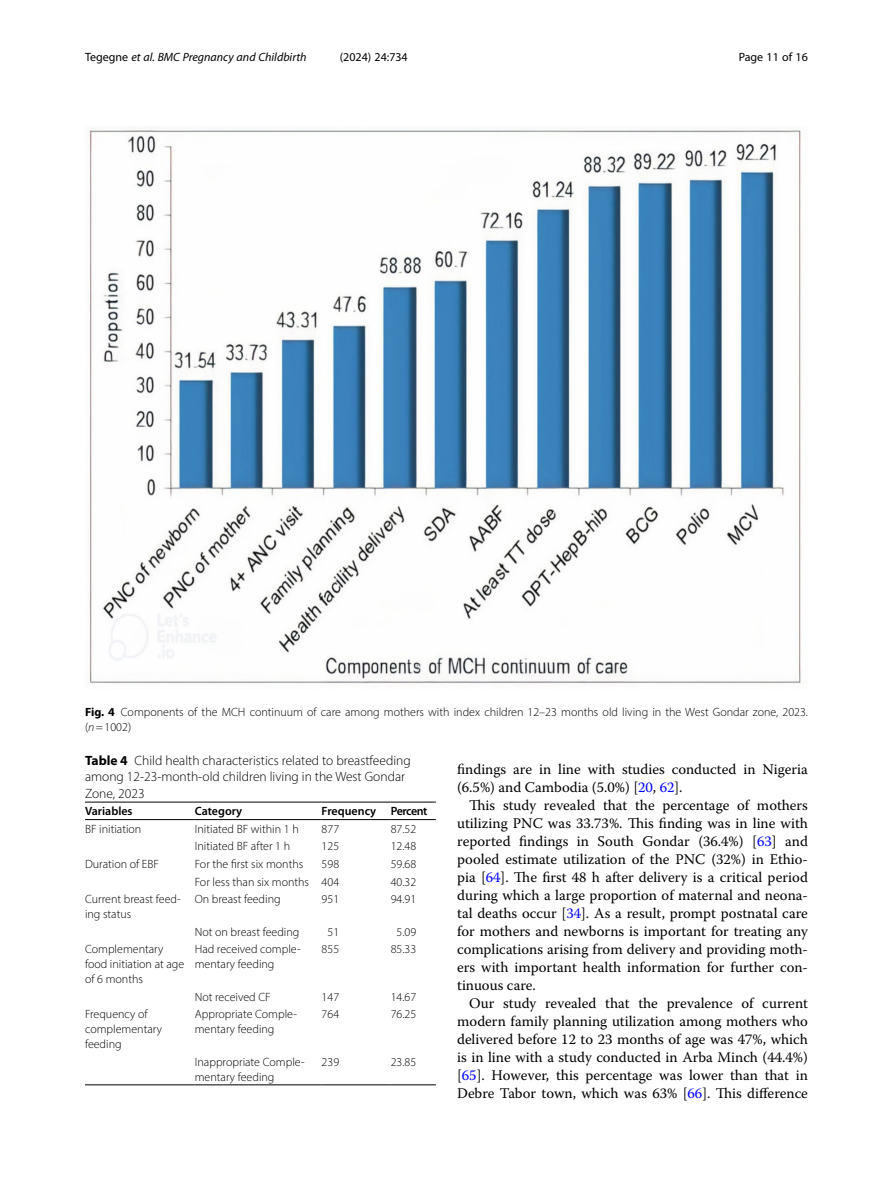
<style>
.page{position:relative;width:893px;height:1191px;background:#fff}
.page>*{position:absolute;margin:0;border:0;box-sizing:border-box;transform-origin:0 0}
.Body_Text_Indent{font:14.7px/18px "Warnock Pro";color:#000;text-align:justify}
.Table_Caption{font:300 13.5px/16.5px "Myriad Pro";color:#000}
.Table_Body{font:300 12px/15px "Myriad Pro";color:#000}
.Figure_Caption{font:300 12px/15px "Myriad Pro";color:#000}
.t1{font:italic 12px "Myriad Pro";color:#000}
.Table_Head{font:600 12px "Myriad Pro";color:#000}
.t2{font:12px "Myriad Pro";color:#000}
.Table_Head-2{font:600 12px "Myriad Pro";letter-spacing:-.045em;color:#000}
.s1{font-style:normal}
.s2{font-weight:700}
.s3{font-style:italic}
.s4{color:#00f}
</style>
<div class="page">
<hr style="left:85px;top:819px;width:110px;height:1px;background:#000">
<hr style="left:195px;top:802px;width:127px;height:1px;background:#000">
<hr style="left:195px;top:819px;width:127px;height:1px;background:#000">
<hr style="left:322px;top:802px;width:69px;height:1px;background:#000">
<hr style="left:322px;top:819px;width:69px;height:1px;background:#000">
<hr style="left:391px;top:802px;width:45px;height:1px;background:#000">
<hr style="left:391px;top:819px;width:45px;height:1px;background:#000">
<hr style="left:85px;top:1084px;width:110px;height:1px;background:#000">
<hr style="left:195px;top:1084px;width:127px;height:1px;background:#000">
<hr style="left:322px;top:1084px;width:69px;height:1px;background:#000">
<hr style="left:391px;top:1084px;width:45px;height:1px;background:#000">
<hr style="left:85px;top:802px;width:110px;height:1px;background:#000">
<img style="left:89px;top:127px;width:712px;height:557px">
<p class="t1" style="left:85px;top:50px;width:223px"><span class="s1">Tegegne</span> et al. BMC Pregnancy and Childbirth</p>
<p class="t2" style="left:340px;top:50px;width:70px">(2024) 24:734</p>
<p class="t2" style="left:739px;top:50px;width:71px">Page 11 of 16</p>
<p class="Figure_Caption" style="left:85px;top:704px;width:724px"><span class="s2">Fig. 4</span> Components of the MCH continuum of care among mothers with index children 12–23 months old living in the West Gondar zone, 2023. (<span class="s3">n</span>=1002)</p>
<p class="Table_Caption" style="left:85px;top:752px;width:327px"><span class="s2">Table 4</span> Child health characteristics related to breastfeeding among 12-23-month-old children living in the West Gondar<br>Zone, 2023</p>
<p class="Table_Head" style="left:85px;top:803px;width:49px">Variables</p>
<p class="Table_Head" style="left:195px;top:803px;width:49px">Category</p>
<p class="Table_Head" style="left:322px;top:803px;width:56px">Frequency</p>
<p class="Table_Head-2" style="left:391px;top:803px;width:38px">Percent</p>
<p class="Table_Body" style="left:85px;top:821px;width:58px">BF initiation</p>
<p class="Table_Body" style="left:195px;top:821px;width:105px">Initiated BF within 1 h</p>
<p class="Table_Body" style="left:322px;top:821px;width:19px">877</p>
<p class="Table_Body" style="left:391px;top:821px;width:27px">87.52</p>
<p class="Table_Body" style="left:195px;top:839px;width:97px">Initiated BF after 1 h</p>
<p class="Table_Body" style="left:322px;top:839px;width:19px">125</p>
<p class="Table_Body" style="left:391px;top:839px;width:27px">12.48</p>
<p class="Table_Body" style="left:85px;top:856px;width:76px">Duration of EBF</p>
<p class="Table_Body" style="left:195px;top:856px;width:110px">For the first six months</p>
<p class="Table_Body" style="left:322px;top:856px;width:19px">598</p>
<p class="Table_Body" style="left:391px;top:856px;width:27px">59.68</p>
<p class="Table_Body" style="left:195px;top:874px;width:116px">For less than six months</p>
<p class="Table_Body" style="left:322px;top:874px;width:19px">404</p>
<p class="Table_Body" style="left:391px;top:874px;width:27px">40.32</p>
<p class="Table_Body" style="left:85px;top:891px;width:97px">Current breast feed&shy;ing status</p>
<p class="Table_Body" style="left:195px;top:891px;width:87px">On breast feeding</p>
<p class="Table_Body" style="left:322px;top:891px;width:19px">951</p>
<p class="Table_Body" style="left:391px;top:891px;width:27px">94.91</p>
<p class="Table_Body" style="left:195px;top:924px;width:106px">Not on breast feeding</p>
<p class="Table_Body" style="left:327px;top:924px;width:13px">51</p>
<p class="Table_Body" style="left:397px;top:924px;width:21px">5.09</p>
<p class="Table_Body" style="left:85px;top:941px;width:101px">Complementary food initiation at age of 6 months</p>
<p class="Table_Body" style="left:195px;top:941px;width:107px">Had received comple&shy;mentary feeding</p>
<p class="Table_Body" style="left:322px;top:941px;width:19px">855</p>
<p class="Table_Body" style="left:391px;top:941px;width:27px">85.33</p>
<p class="Table_Body" style="left:195px;top:989px;width:77px">Not received CF</p>
<p class="Table_Body" style="left:322px;top:989px;width:19px">147</p>
<p class="Table_Body" style="left:391px;top:989px;width:27px">14.67</p>
<p class="Table_Body" style="left:85px;top:1006px;width:78px">Frequency of complementary feeding</p>
<p class="Table_Body" style="left:195px;top:1006px;width:104px">Appropriate Comple&shy;mentary feeding</p>
<p class="Table_Body" style="left:322px;top:1006px;width:19px">764</p>
<p class="Table_Body" style="left:391px;top:1006px;width:27px">76.25</p>
<p class="Table_Body" style="left:195px;top:1054px;width:111px">Inappropriate Comple&shy;mentary feeding</p>
<p class="Table_Body" style="left:322px;top:1054px;width:19px">239</p>
<p class="Table_Body" style="left:391px;top:1054px;width:27px">23.85</p>
<p class="Body_Text_Indent" style="left:457px;top:760px;width:352px">findings are in line with studies conducted in Nigeria (6.5%) and Cambodia (5.0%) [<span class="s4">20</span>, <span class="s4">62</span>].</p>
<p class="Body_Text_Indent" style="left:457px;top:796px;width:352px;text-indent:12px">This study revealed that the percentage of mothers utilizing PNC was 33.73%. This finding was in line with reported findings in South Gondar (36.4%) [<span class="s4">63</span>] and pooled estimate utilization of the PNC (32%) in Ethio&shy;pia [<span class="s4">64</span>]. The first 48 h after delivery is a critical period during which a large proportion of maternal and neona&shy;tal deaths occur [<span class="s4">34</span>]. As a result, prompt postnatal care for mothers and newborns is important for treating any complications arising from delivery and providing moth&shy;ers with important health information for further con&shy;tinuous care.</p>
<p class="Body_Text_Indent" style="left:457px;top:994px;width:352px;text-indent:12px">Our study revealed that the prevalence of current modern family planning utilization among mothers who delivered before 12 to 23 months of age was 47%, which is in line with a study conducted in Arba Minch (44.4%) [<span class="s4">65</span>]. However, this percentage was lower than that in Debre Tabor town, which was 63% [<span class="s4">66</span>]. This difference</p>
</div>
